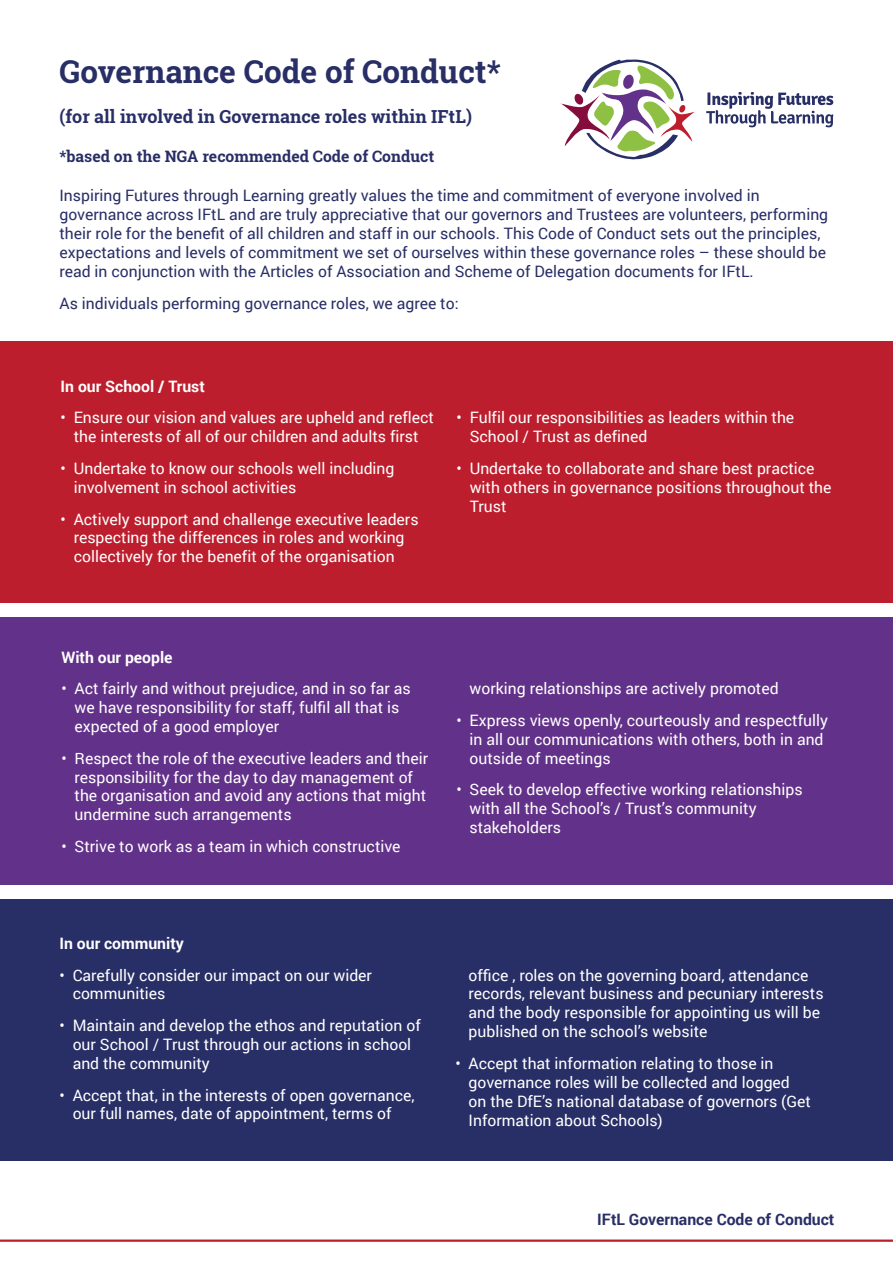
<style>
.page{position:relative;width:893px;height:1263px;background:#fff}
.page>*{position:absolute;margin:0;border:0;box-sizing:border-box;transform-origin:0 0}
.t1{font:700 31.5px "Roboto Slab";color:#282e66}
.t2{font:700 18px "Roboto Slab";color:#282e66}
.t3{font:15.75px/18.9px "Roboto";color:#fff}
.t4{font:15.75px/18.9px "Roboto";color:#282e66}
.t5{font:700 15.75px "Roboto";color:#fff}
.t6{font:700 15.75px "Roboto Slab";color:#282e66}
.t7{font:700 15.75px "Roboto";color:#282e66}
</style>
<div class="page">
<div style="left:0;top:899px;width:893px;height:261px;background:#282e66"></div>
<div style="left:0;top:618px;width:893px;height:267px;background:#623189"></div>
<div style="left:0;top:341px;width:893px;height:262px;background:#bd1e2d"></div>
<svg style="left:560px;top:59px;width:135px;height:101px"></svg>
<svg style="left:706px;top:92px;width:127px;height:35px"></svg>
<hr style="left:0;top:1239px;width:893px;height:3px;background:#bd1e2d">
<h1 class="t1" style="left:60px;top:58px;width:443px">Governance Code of Conduct*</h1>
<p class="t2" style="left:60px;top:108px;width:414px">(for all involved in Governance roles within IFtL)</p>
<p class="t6" style="left:60px;top:150px;width:376px">*based on the NGA recommended Code of Conduct</p>
<p class="t4" style="left:60px;top:188px;width:770px">Inspiring Futures through Learning greatly values the time and commitment of everyone involved in governance across IFtL and are truly appreciative that our governors and Trustees are volunteers, performing their role for the benefit of all children and staff in our schools. This Code of Conduct sets out the principles, expectations and levels of commitment we set of ourselves within these governance roles – these should be read in conjunction with the Articles of Association and Scheme of Delegation documents for IFtL.</p>
<p class="t4" style="left:60px;top:295px;width:401px">As individuals performing governance roles, we agree to:</p>
<p class="t5" style="left:61px;top:380px;width:146px">In our School / Trust</p>
<p class="t3" style="left:61px;top:409px;width:375px;text-align:center">• Ensure our vision and values are upheld and reflect the interests of all of our children and adults first</p>
<p class="t3" style="left:74px;top:460px;width:322px;text-indent:-13px">• Undertake to know our schools well including involvement in school activities</p>
<p class="t3" style="left:74px;top:511px;width:346px;text-indent:-13px">• Actively support and challenge executive leaders respecting the differences in roles and working collectively for the benefit of the organisation</p>
<p class="t3" style="left:470px;top:409px;width:326px;text-indent:-13px">• Fulfil our responsibilities as leaders within the<br>School / Trust as defined</p>
<p class="t3" style="left:470px;top:460px;width:363px;text-indent:-13px">• Undertake to collaborate and share best practice with others in governance positions throughout the<br>Trust</p>
<p class="t5" style="left:61px;top:650px;width:113px">With our people</p>
<p class="t3" style="left:75px;top:680px;width:338px;text-indent:-13px">• Act fairly and without prejudice, and in so far as we have responsibility for staff, fulfil all that is expected of a good employer</p>
<p class="t3" style="left:75px;top:750px;width:355px;text-indent:-13px">• Respect the role of the executive leaders and their responsibility for the day to day management of the organisation and avoid any actions that might undermine such arrangements</p>
<p class="t3" style="left:61px;top:838px;width:341px">• Strive to work as a team in which constructive</p>
<p class="t3" style="left:470px;top:680px;width:311px">working relationships are actively promoted</p>
<p class="t3" style="left:470px;top:712px;width:360px;text-indent:-13px">• Express views openly, courteously and respectfully in all our communications with others, both in and outside of meetings</p>
<p class="t3" style="left:470px;top:781px;width:335px;text-indent:-13px">• Seek to develop effective working relationships with all the School’s / Trust’s community stakeholders</p>
<p class="t5" style="left:60px;top:937px;width:126px">In our community</p>
<p class="t3" style="left:73px;top:965px;width:301px;text-indent:-13px">• Carefully consider our impact on our wider communities</p>
<p class="t3" style="left:73px;top:1017px;width:350px;text-indent:-13px">• Maintain and develop the ethos and reputation of our School / Trust through our actions in school and the community</p>
<p class="t3" style="left:73px;top:1086px;width:343px;text-indent:-13px">• Accept that, in the interests of open governance, our full names, date of appointment, terms of</p>
<p class="t3" style="left:469px;top:965px;width:356px">office , roles on the governing board, attendance records, relevant business and pecuniary interests and the body responsible for appointing us will be published on the school’s website</p>
<p class="t3" style="left:469px;top:1055px;width:344px;text-indent:-13px">• Accept that information relating to those in governance roles will be collected and logged on the DfE’s national database of governors (Get Information about Schools)</p>
<p class="t7" style="left:597px;top:1213px;width:239px">IFtL Governance Code of Conduct</p>
</div>
